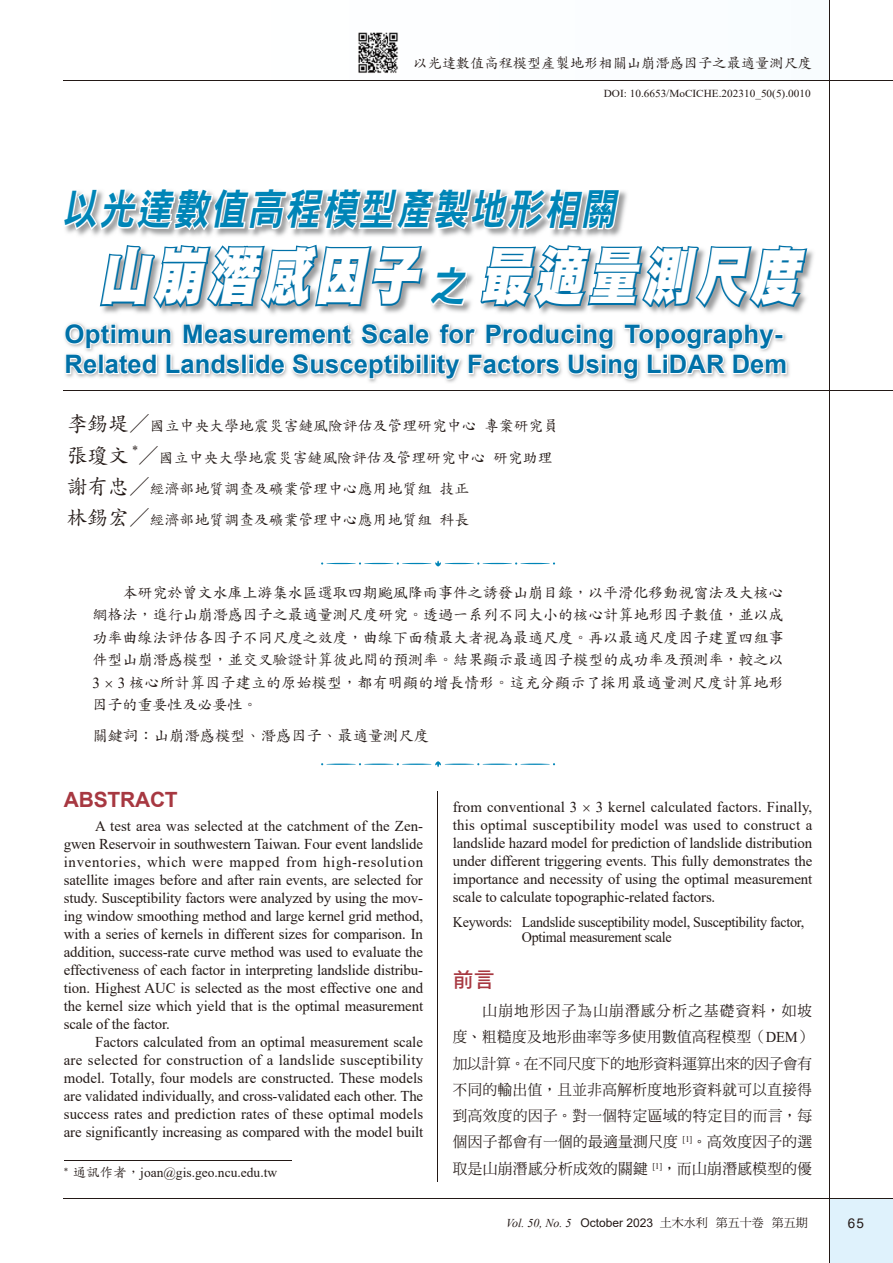
<style>
.page{position:relative;width:893px;height:1263px;background:#fff}
.page>*{position:absolute;margin:0;border:0;box-sizing:border-box;transform-origin:0 0}
.t1{font:italic 61.8px "DF Hei Std W12";color:#fff;scale:.79 1}
.t2{font:italic 42.3px "DF Hei Std W9";color:#0085b7;scale:.83 1}
.t3{font:700 25.5px/30px "Arial";letter-spacing:.005em;color:#0071a8}
.t4{font:700 21px "Arial";letter-spacing:-.01em;color:#a73841}
.t5{font:21px "DF Hei Std W7";color:#a73841}
.t6{font:15.3px/22.5px "DF Kai Shu Std W5";letter-spacing:.005em;color:#231916;text-align:justify}
.t7{font:15px/18px "Times New Roman";letter-spacing:-.01em;color:#231916;text-align:justify}
.t8{font:15px/26.2px "DF Ming Std W5";letter-spacing:.02em;color:#231916;text-align:justify}
.t9{font:15px/31.2px "DF Kai Shu Std W5";color:#231916}
.t10{font:14.7px/15.5px "Times New Roman";letter-spacing:-.02em;color:#231916;scale:.96 1}
.t11{font:14.25px "DF Kai Shu Std W5";color:#231916}
.t12{font:13.5px "Times New Roman";color:#231916}
.t13{font:13.5px "Arial";color:#231916}
.t14{font:italic 12px "Times New Roman";color:#231916}
.t15{font:10.65px "Times New Roman";color:#231916;scale:1.05 1}
.s1{font-size:21px}
.s2{font-family:"Times New Roman"}
.s3{font-family:"DF Kai Shu Std W5"}
.s4{font-family:"Arial";font-style:normal}
.s5{font-family:"DF Ming Std W5";font-style:normal}
</style>
<div class="page">
<div style="left:829px;top:1199px;width:64px;height:64px;background:#dff2fc"></div>
<hr style="left:64px;top:390px;width:829px;height:1px;background:#231916">
<hr style="left:64px;top:81px;width:829px;height:1px;background:#231916">
<hr style="left:829px;top:0;width:1px;height:1263px;background:#231916">
<hr style="left:64px;top:1199px;width:829px;height:1px;background:#231916">
<hr style="left:438px;top:791px;width:1px;height:391px;background:#231916">
<img style="left:358px;top:32px;width:40px;height:41px">
<hr style="left:482px;top:764px;width:30px;height:1px;background:#0085b7;border-radius:50%">
<hr style="left:364px;top:764px;width:30px;height:1px;background:#0085b7;border-radius:50%">
<hr style="left:520px;top:764px;width:30px;height:1px;background:#0085b7;border-radius:50%">
<hr style="left:326px;top:764px;width:30px;height:1px;background:#0085b7;border-radius:50%">
<svg style="left:435px;top:761px;width:44px;height:6px"></svg>
<hr style="left:402px;top:764px;width:30px;height:1px;background:#0085b7;border-radius:50%">
<hr style="left:482px;top:563px;width:30px;height:1px;background:#0085b7;border-radius:50%">
<hr style="left:364px;top:563px;width:30px;height:1px;background:#0085b7;border-radius:50%">
<hr style="left:520px;top:563px;width:30px;height:1px;background:#0085b7;border-radius:50%">
<hr style="left:326px;top:563px;width:30px;height:1px;background:#0085b7;border-radius:50%">
<svg style="left:435px;top:560px;width:44px;height:6px"></svg>
<hr style="left:402px;top:563px;width:30px;height:1px;background:#0085b7;border-radius:50%">
<svg style="left:64px;top:190px;width:745px;height:191px"></svg>
<hr style="left:64px;top:1160px;width:227px;height:1px;background:#231916">
<p class="t11" style="left:413px;top:55px;width:400px">以光達數值高程模型產製地形相關山崩潛感因子之最適量測尺度</p>
<p class="t15" style="left:604px;top:85px;width:199px">DOI: 10.6653/MoCICHE.202310_50(5).0010</p>
<h2 class="t2" style="left:62px;top:186px;width:678px">以光達數值高程模型產製地形相關</h2>
<h1 class="t1" style="left:100px;top:243px;width:901px">山崩潛感因子 最適量測尺度</h1>
<h2 class="t2" style="left:430px;top:263px;width:53px">之</h2>
<h3 class="t3" style="left:65px;top:319px;width:724px">Optimun Measurement Scale for Producing Topography-<br>Related Landslide Susceptibility Factors Using LiDAR Dem</h3>
<p class="t9" style="left:67px;top:410px;width:493px"><span class="s1">李錫堤／</span>國立中央大學地震災害鏈風險評估及管理研究中心 專案研究員<span class="s1">張瓊文</span> <sup>*</sup><span class="s1">／</span>國立中央大學地震災害鏈風險評估及管理研究中心 研究助理<span class="s1">謝有忠／</span>經濟部地質調查及礦業管理中心應用地質組 技正<br><span class="s1">林錫宏／</span>經濟部地質調查及礦業管理中心應用地質組 科長</p>
<p class="t6" style="left:93px;top:581px;width:693px;text-indent:30px">本研究於曾文水庫上游集水區選取四期颱風降雨事件之誘發山崩目錄，以平滑化移動視窗法及大核心網格法，進行山崩潛感因子之最適量測尺度研究。透過一系列不同大小的核心計算地形因子數值，並以成功率曲線法評估各因子不同尺度之效度，曲線下面積最大者視為最適尺度。再以最適尺度因子建置四組事件型山崩潛感模型，並交叉驗證計算彼此間的預測率。結果顯示最適因子模型的成功率及預測率，較之以<span class="s2">3 3</span> 核心所計算因子建立的原始模型，都有明顯的增長情形。這充分顯示了採用最適量測尺度計算地形因子的重要性及必要性。</p>
<p class="t6" style="left:93px;top:724px;width:338px">關鍵詞：山崩潛感模型、潛感因子、最適量測尺度</p>
<h3 class="t4" style="left:64px;top:785px;width:116px">ABSTRACT</h3>
<p class="t7" style="left:64px;top:817px;width:361px;text-indent:31px">A test area was selected at the catchment of the Zen&shy;gwen Reservoir in southwestern Taiwan. Four event landslide inventories, which were mapped from high-resolution satellite images before and after rain events, are selected for study. Susceptibility factors were analyzed by using the mov&shy;ing window smoothing method and large kernel grid method, with a series of kernels in different sizes for comparison. In addition, success-rate curve method was used to evaluate the effectiveness of each factor in interpreting landslide distribu&shy;tion. Highest AUC is selected as the most effective one and the kernel size which yield that is the optimal measurement scale of the factor.</p>
<p class="t7" style="left:64px;top:1033px;width:361px;text-indent:31px">Factors calculated from an optimal measurement scale are selected for construction of a landslide susceptibility model. Totally, four models are constructed. These models are validated individually, and cross-validated each other. The success rates and prediction rates of these optimal models are significantly increasing as compared with the model built</p>
<p class="t7" style="left:453px;top:797px;width:361px">from conventional 3 3 kernel calculated factors. Finally, this optimal susceptibility model was used to construct a landslide hazard model for prediction of landslide distribution under different triggering events. This fully demonstrates the importance and necessity of using the optimal measurement scale to calculate topographic-related factors.</p>
<p class="t10" style="left:522px;top:913px;width:296px;text-indent:-69px">Keywords: Landslide susceptibility model, Susceptibility factor,<br>Optimal measurement scale</p>
<h3 class="t5" style="left:453px;top:968px;width:43px">前言</h3>
<p class="t8" style="left:453px;top:997px;width:361px;text-indent:30px">山崩地形因子為山崩潛感分析之基礎資料，如坡度、粗糙度及地形曲率等多使用數值高程模型（<span class="s2">DEM</span>）加以計算。在不同尺度下的地形資料運算出來的因子會有不同的輸出值，且並非高解析度地形資料就可以直接得到高效度的因子。對一個特定區域的特定目的而言，每個因子都會有一個的最適量測尺度 <sup>[1]</sup>。高效度因子的選</p>
<p class="t12" style="left:64px;top:1163px;width:215px"><sup>*</sup> <span class="s3">通訊作者，</span>joan@gis.geo.ncu.edu.tw</p>
<p class="t8" style="left:453px;top:1155px;width:361px">取是山崩潛感分析成效的關鍵 <sup>[1]</sup>，而山崩潛感模型的優</p>
<p class="t14" style="left:506px;top:1215px;width:303px">Vol. 50, No. 5 <span class="s4">October 2023</span> <span class="s5">土木水利 第五十卷 第五期</span></p>
<p class="t13" style="left:848px;top:1213px;width:18px">65</p>
</div>
